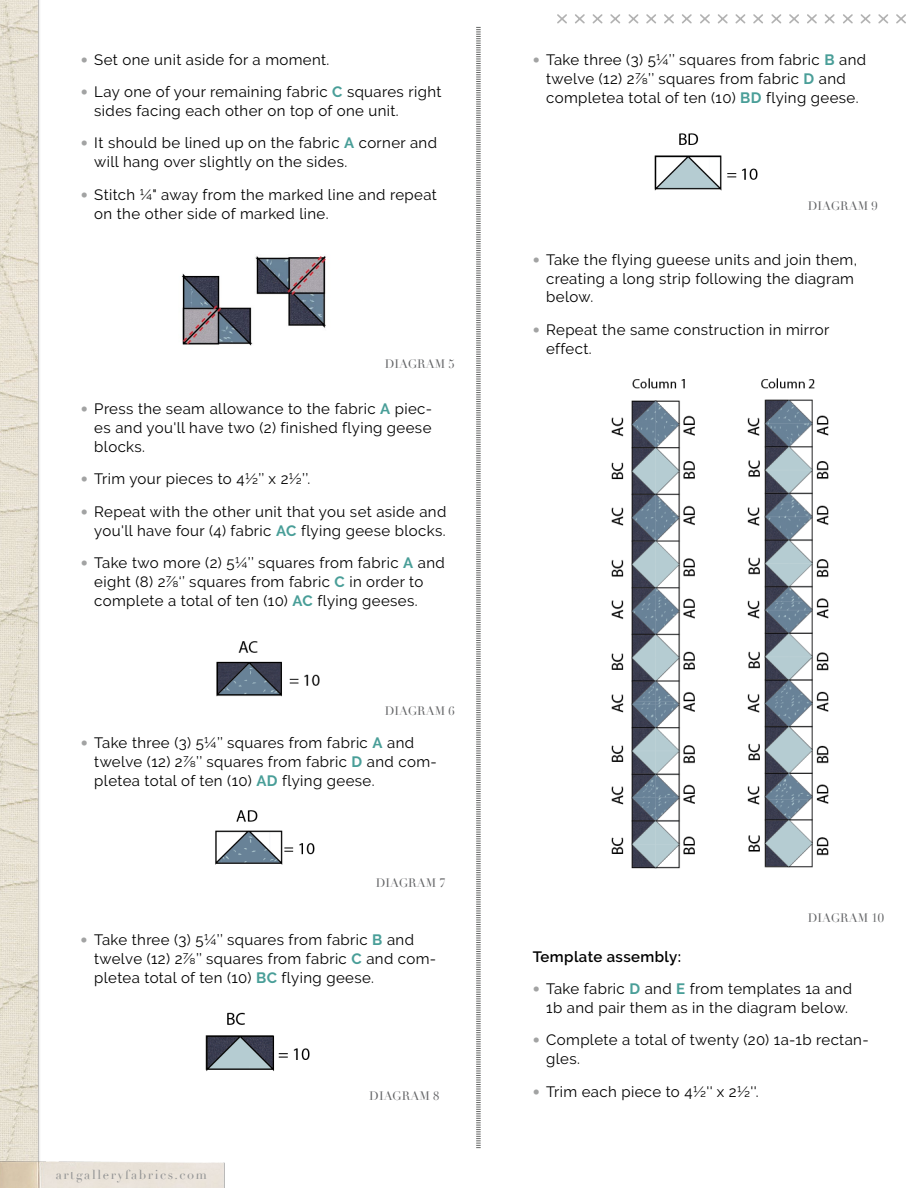
<style>
.page{position:relative;width:918px;height:1188px;background:#fff}
.page>*{position:absolute;margin:0;border:0;box-sizing:border-box;transform-origin:0 0}
.t1{font:15px/18.9px "Raleway";letter-spacing:.025em;color:#000}
.t2{font:600 15px "Raleway";letter-spacing:.025em;color:#000}
.t3{font:12.75px "Didot";letter-spacing:.125em;color:#939494}
.t4{font:12px "Didot";color:#636466}
.s1{font-family:"Didot";font-size:14.1px;color:#a2a3a3}
.s2{font-weight:700;color:#499e98}
</style>
<div class="page">
<img style="left:0;top:0;width:40px;height:1154px">
<svg style="left:476px;top:27px;width:5px;height:1121px"></svg>
<img style="left:0;top:1154px;width:225px;height:34px">
<svg style="left:557px;top:14px;width:349px;height:10px"></svg>
<img style="left:181px;top:256px;width:145px;height:90px">
<img style="left:216px;top:641px;width:104px;height:56px">
<img style="left:215px;top:810px;width:100px;height:55px">
<img style="left:205px;top:1012px;width:105px;height:59px">
<img style="left:654px;top:133px;width:104px;height:58px">
<img style="left:611px;top:378px;width:218px;height:491px">
<p class="t1" style="left:81px;top:50px;width:250px"><span class="s1">•</span> Set one unit aside for a moment.</p>
<p class="t1" style="left:94px;top:82px;width:349px;text-indent:-14px"><span class="s1">•</span> Lay one of your remaining fabric <span class="s2">C</span> squares right sides facing each other on top of one unit.</p>
<p class="t1" style="left:94px;top:134px;width:344px;text-indent:-14px"><span class="s1">•</span> It should be lined up on the fabric <span class="s2">A</span> corner and will hang over slightly on the sides.</p>
<p class="t1" style="left:94px;top:185px;width:344px;text-indent:-14px"><span class="s1">•</span> Stitch ¼" away from the marked line and repeat on the other side of marked line.</p>
<p class="t4" style="left:385px;top:356px;width:72px">DIAGRAM 5</p>
<p class="t1" style="left:94px;top:399px;width:339px;text-align:justify;text-indent:-14px"><span class="s1">•</span> Press the seam allowance to the fabric <span class="s2">A</span> piec&shy;es and you'll have two (2) finished flying geese blocks.</p>
<p class="t1" style="left:81px;top:469px;width:231px"><span class="s1">•</span> Trim your pieces to 4½’’ x 2½’’.</p>
<p class="t1" style="left:81px;top:502px;width:367px;text-align:right"><span class="s1">•</span> Repeat with the other unit that you set aside and you'll have four (4) fabric <span class="s2">AC</span> flying geese blocks.</p>
<p class="t1" style="left:94px;top:553px;width:352px;text-indent:-14px"><span class="s1">•</span> Take two more (2) 5¼’’ squares from fabric <span class="s2">A</span> and eight (8) 2⅞‘’ squares from fabric <span class="s2">C</span> in order to complete a total of ten (10) <span class="s2">AC</span> flying geeses.</p>
<p class="t4" style="left:385px;top:704px;width:72px">DIAGRAM 6</p>
<p class="t1" style="left:94px;top:734px;width:344px;text-indent:-14px"><span class="s1">•</span> Take three (3) 5¼’’ squares from fabric <span class="s2">A</span> and twelve (12) 2⅞’’ squares from fabric <span class="s2">D</span> and com&shy;pletea total of ten (10) <span class="s2">AD</span> flying geese.</p>
<p class="t4" style="left:376px;top:876px;width:72px">DIAGRAM 7</p>
<p class="t1" style="left:94px;top:930px;width:344px;text-indent:-14px"><span class="s1">•</span> Take three (3) 5¼’’ squares from fabric <span class="s2">B</span> and twelve (12) 2⅞’’ squares from fabric <span class="s2">C</span> and com&shy;pletea total of ten (10) <span class="s2">BC</span> flying geese.</p>
<p class="t3" style="left:56px;top:1167px;width:153px">artgalleryfabrics.com</p>
<p class="t4" style="left:369px;top:1089px;width:72px">DIAGRAM 8</p>
<p class="t1" style="left:533px;top:50px;width:335px;text-align:center"><span class="s1">•</span> Take three (3) 5¼’’ squares from fabric <span class="s2">B</span> and twelve (12) 2⅞’’ squares from fabric <span class="s2">D</span> and completea total of ten (10) <span class="s2">BD</span> flying geese.</p>
<p class="t4" style="left:808px;top:199px;width:72px">DIAGRAM 9</p>
<p class="t1" style="left:546px;top:250px;width:312px;text-indent:-14px"><span class="s1">•</span> Take the flying gueese units and join them, creating a long strip following the diagram below.</p>
<p class="t1" style="left:546px;top:320px;width:285px;text-indent:-14px"><span class="s1">•</span> Repeat the same construction in mirror effect.</p>
<p class="t4" style="left:808px;top:910px;width:78px">DIAGRAM 10</p>
<p class="t2" style="left:533px;top:948px;width:150px">Template assembly:</p>
<p class="t1" style="left:533px;top:979px;width:321px;text-align:right"><span class="s1">•</span> Take fabric <span class="s2">D</span> and <span class="s2">E</span> from templates 1a and<br>1b and pair them as in the diagram below.</p>
<p class="t1" style="left:546px;top:1031px;width:324px;text-indent:-14px"><span class="s1">•</span> Complete a total of twenty (20) 1a-1b rectan&shy;gles.</p>
<p class="t1" style="left:533px;top:1082px;width:228px"><span class="s1">•</span> Trim each piece to 4½'' x 2½''.</p>
</div>
